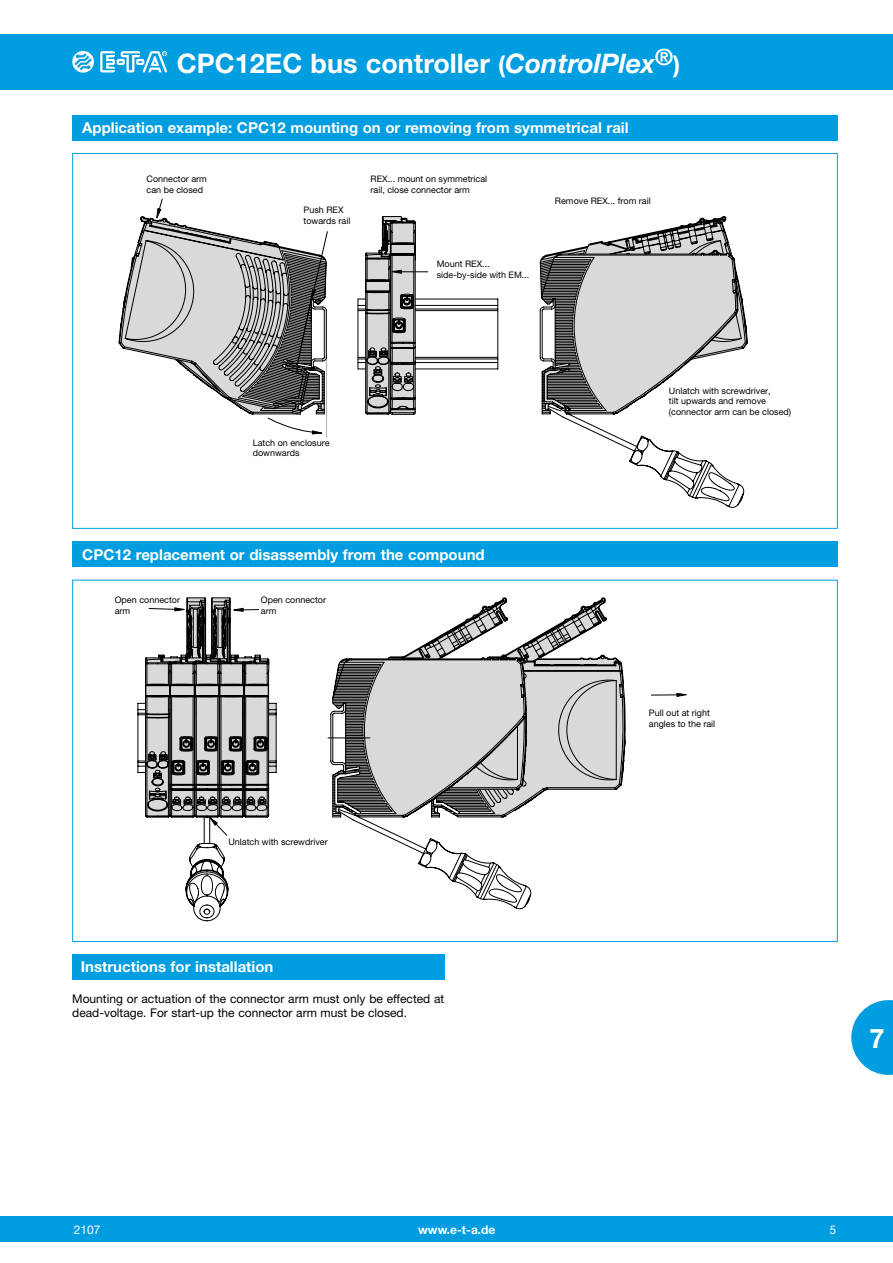
<style>
.page{position:relative;width:893px;height:1263px;background:#fff}
.page>*{position:absolute;margin:0;border:0;box-sizing:border-box;transform-origin:0 0}
.t1{font:700 27px "Helvetica Neue LT";color:#fff}
.t2{font:700 15px "Helvetica Neue LT";color:#fff}
.t3{font:12px/14.4px "Helvetica Neue LT";color:#000}
.t4{font:700 12px "Helvetica Neue LT";color:#fff}
.t5{font:12px "Helvetica Neue LT";color:#fff}
.t6{font:12px "Helvetica Neue LT";color:#fff;scale:.95 1}
.t7{font:9px/10.8px "Helvetica Neue LT";color:#000}
.s1{font-size:24px}
.s2{font-style:italic}
</style>
<div class="page">
<div style="left:0;top:1216px;width:893px;height:26px;background:#009de0"></div>
<div style="left:0;top:34px;width:893px;height:55px;background:#009de0"></div>
<svg style="left:72px;top:51px;width:22px;height:22px"></svg>
<svg style="left:100px;top:51px;width:67px;height:21px"></svg>
<svg style="left:851px;top:1000px;width:42px;height:75px"></svg>
<div style="left:72px;top:115px;width:766px;height:25px;background:#009de0"></div>
<div style="left:72px;top:541px;width:766px;height:26px;background:#009de0"></div>
<div style="left:72px;top:955px;width:372px;height:25px;background:#009de0"></div>
<svg style="left:119px;top:198px;width:629px;height:310px"></svg>
<svg style="left:651px;top:693px;width:36px;height:4px"></svg>
<svg style="left:137px;top:597px;width:489px;height:324px"></svg>
<h1 class="t1" style="left:177px;top:46px;width:505px">CPC12EC bus controller <span class="s1">(</span><span class="s2">ControlPlex</span><sup>®</sup><span class="s1">)</span></h1>
<h2 class="t2" style="left:82px;top:119px;width:548px">Application example: CPC12 mounting on or removing from symmetrical rail</h2>
<p class="t7" style="left:147px;top:173px;width:62px">Connector arm can be closed</p>
<p class="t7" style="left:304px;top:205px;width:48px">Push REX towards rail</p>
<p class="t7" style="left:370px;top:173px;width:118px">REX... mount on symmetrical rail, close connector arm</p>
<p class="t7" style="left:437px;top:258px;width:94px">Mount REX... side-by-side with EM...</p>
<p class="t7" style="left:555px;top:195px;width:97px">Remove REX... from rail</p>
<p class="t7" style="left:253px;top:437px;width:78px">Latch on enclosure downwards</p>
<h2 class="t2" style="left:82px;top:545px;width:404px">CPC12 replacement or disassembly from the compound</h2>
<p class="t7" style="left:115px;top:594px;width:67px">Open connector arm</p>
<p class="t7" style="left:261px;top:594px;width:67px">Open connector arm</p>
<p class="t7" style="left:669px;top:385px;width:124px">Unlatch with screwdriver,<br>tilt upwards and remove (connector arm can be closed)</p>
<p class="t7" style="left:649px;top:707px;width:68px">Pull out at right angles to the rail</p>
<p class="t7" style="left:228px;top:837px;width:101px">Unlatch with screwdriver</p>
<h2 class="t2" style="left:81px;top:957px;width:194px">Instructions for installation</h2>
<h3 class="t3" style="left:72px;top:991px;width:374px">Mounting or actuation of the connector arm must only be effected at dead-voltage. For start-up the connector arm must be closed.</h3>
<h1 class="t1" style="left:869px;top:1022px;width:17px">7</h1>
<h3 class="t5" style="left:74px;top:1222px;width:28px">2107</h3>
<h3 class="t4" style="left:418px;top:1222px;width:79px">www.e-t-a.de</h3>
<h3 class="t6" style="left:830px;top:1222px;width:8px">5</h3>
</div>
